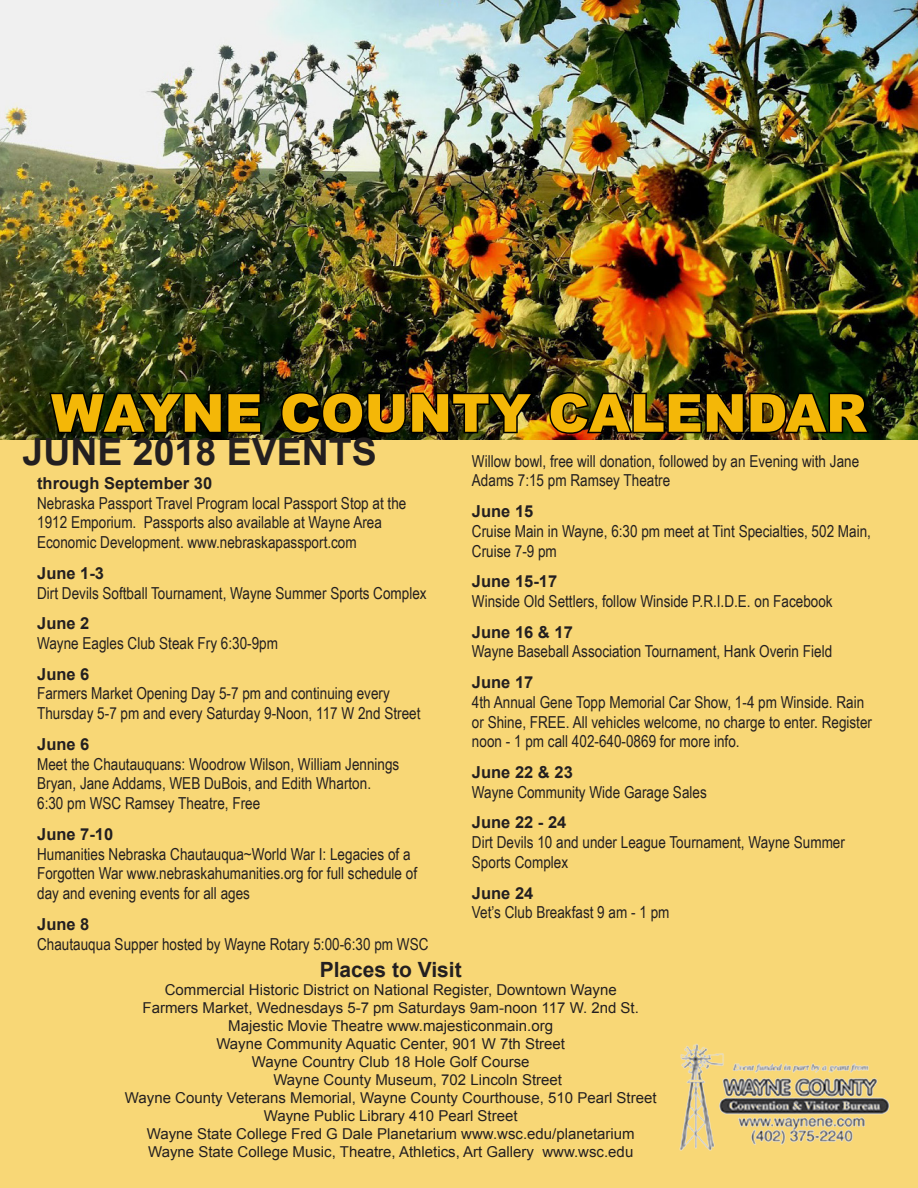
<style>
.page{position:relative;width:918px;height:1188px;background:#fff}
.page>*{position:absolute;margin:0;border:0;box-sizing:border-box;transform-origin:0 0}
.t1{font:900 52.5px "Arial";color:#f4b707}
.t2{font:700 37.5px "Arial";color:#231f20}
.t3{font:700 21px "Arial";color:#231f20}
.t4{font:16.5px/19.8px "Arial Narrow";color:#231f20}
.t5{font:700 16.5px "Arial";color:#231f20}
.t6{font:15px "Arial";color:#231f20}
</style>
<div class="page">
<div style="left:0;top:440px;width:918px;height:748px;background:#f8d776"></div>
<img style="left:0;top:0;width:918px;height:440px">
<svg style="left:47px;top:391px;width:216px;height:45px;background:#141c08"></svg>
<img style="left:279px;top:390px;width:257px;height:46px">
<img style="left:548px;top:390px;width:324px;height:46px">
<img style="left:679px;top:1043px;width:211px;height:108px">
<p class="t1" style="left:51px;top:375px;width:817px">WAYNE COUNTY CALENDAR</p>
<p class="t2" style="left:22px;top:427px;width:356px">JUNE 2018 EVENTS</p>
<p class="t5" style="left:37px;top:472px;width:177px">through September 30</p>
<p class="t4" style="left:37px;top:492px;width:371px">Nebraska Passport Travel Program local Passport Stop at the</p>
<p class="t4" style="left:37px;top:512px;width:346px">1912 Emporium. Passports also available at Wayne Area<br>Economic Development. www.nebraskapassport.com</p>
<p class="t5" style="left:37px;top:562px;width:68px">June 1-3</p>
<p class="t4" style="left:37px;top:582px;width:391px">Dirt Devils Softball Tournament, Wayne Summer Sports Complex</p>
<p class="t5" style="left:37px;top:612px;width:54px">June 2</p>
<p class="t4" style="left:37px;top:633px;width:242px">Wayne Eagles Club Steak Fry 6:30-9pm</p>
<p class="t5" style="left:37px;top:663px;width:54px">June 6</p>
<p class="t4" style="left:37px;top:683px;width:385px">Farmers Market Opening Day 5-7 pm and continuing every<br>Thursday 5-7 pm and every Saturday 9-Noon, 117 W 2nd Street</p>
<p class="t5" style="left:37px;top:733px;width:54px">June 6</p>
<p class="t4" style="left:37px;top:753px;width:364px">Meet the Chautauquans: Woodrow Wilson, William Jennings<br>Bryan, Jane Addams, WEB DuBois, and Edith Wharton.</p>
<p class="t4" style="left:37px;top:793px;width:225px">6:30 pm WSC Ramsey Theatre, Free</p>
<p class="t5" style="left:37px;top:823px;width:78px">June 7-10</p>
<p class="t4" style="left:37px;top:843px;width:382px">Humanities Nebraska Chautauqua~World War I: Legacies of a<br>Forgotten War www.nebraskahumanities.org for full schedule of day and evening events for all ages</p>
<p class="t5" style="left:37px;top:913px;width:54px">June 8</p>
<p class="t4" style="left:37px;top:933px;width:393px">Chautauqua Supper hosted by Wayne Rotary 5:00-6:30 pm WSC</p>
<p class="t4" style="left:472px;top:450px;width:389px">Willow bowl, free will donation, followed by an Evening with Jane<br>Adams 7:15 pm Ramsey Theatre</p>
<p class="t5" style="left:472px;top:500px;width:63px">June 15</p>
<p class="t4" style="left:472px;top:521px;width:401px">Cruise Main in Wayne, 6:30 pm meet at Tint Specialties, 502 Main,<br>Cruise 7-9 pm</p>
<p class="t5" style="left:472px;top:570px;width:87px">June 15-17</p>
<p class="t4" style="left:472px;top:591px;width:362px">Winside Old Settlers, follow Winside P.R.I.D.E. on Facebook</p>
<p class="t5" style="left:472px;top:621px;width:102px">June 16 &amp; 17</p>
<p class="t4" style="left:472px;top:641px;width:362px">Wayne Baseball Association Tournament, Hank Overin Field</p>
<p class="t5" style="left:472px;top:671px;width:63px">June 17</p>
<p class="t4" style="left:472px;top:692px;width:402px">4th Annual Gene Topp Memorial Car Show, 1-4 pm Winside. Rain or Shine, FREE. All vehicles welcome, no charge to enter. Register noon - 1 pm call 402-640-0869 for more info.</p>
<p class="t5" style="left:472px;top:761px;width:102px">June 22 &amp; 23</p>
<p class="t4" style="left:472px;top:782px;width:236px">Wayne Community Wide Garage Sales</p>
<p class="t5" style="left:472px;top:812px;width:96px">June 22 - 24</p>
<p class="t4" style="left:472px;top:832px;width:375px">Dirt Devils 10 and under League Tournament, Wayne Summer<br>Sports Complex</p>
<p class="t5" style="left:472px;top:882px;width:63px">June 24</p>
<p class="t4" style="left:472px;top:902px;width:199px">Vet’s Club Breakfast 9 am - 1 pm</p>
<p class="t3" style="left:320px;top:955px;width:144px">Places to Visit</p>
<p class="t6" style="left:165px;top:980px;width:454px">Commercial Historic District on National Register, Downtown Wayne</p>
<p class="t6" style="left:143px;top:998px;width:498px">Farmers Market, Wednesdays 5-7 pm Saturdays 9am-noon 117 W. 2nd St.</p>
<p class="t6" style="left:228px;top:1016px;width:326px">Majestic Movie Theatre www.majesticonmain.org</p>
<p class="t6" style="left:216px;top:1034px;width:350px">Wayne Community Aquatic Center, 901 W 7th Street</p>
<p class="t6" style="left:252px;top:1052px;width:279px">Wayne Country Club 18 Hole Golf Course</p>
<p class="t6" style="left:273px;top:1070px;width:290px">Wayne County Museum, 702 Lincoln Street</p>
<p class="t6" style="left:125px;top:1088px;width:533px">Wayne County Veterans Memorial, Wayne County Courthouse, 510 Pearl Street</p>
<p class="t6" style="left:264px;top:1106px;width:255px">Wayne Public Library 410 Pearl Street</p>
<p class="t6" style="left:147px;top:1124px;width:489px">Wayne State College Fred G Dale Planetarium www.wsc.edu/planetarium</p>
<p class="t6" style="left:148px;top:1142px;width:487px">Wayne State College Music, Theatre, Athletics, Art Gallery www.wsc.edu</p>
</div>
